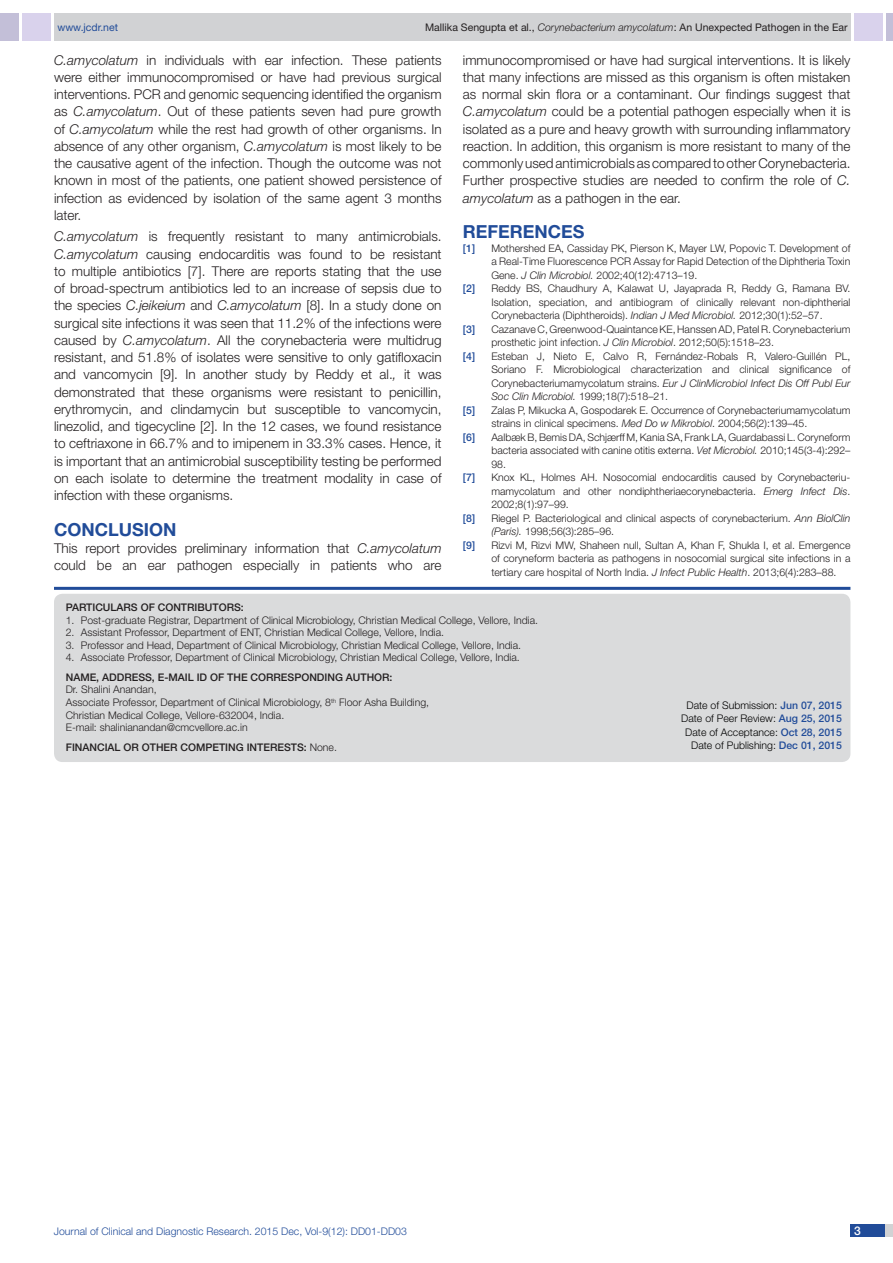
<style>
.page{position:relative;width:893px;height:1263px;background:#fff}
.page>*{position:absolute;margin:0;border:0;box-sizing:border-box;transform-origin:0 0}
.Level_1{font:700 18px "Helvetica Neue";color:#214c99}
.Body_text{font:300 13.5px/17.2px "Helvetica Neue";color:#231f20;text-align:justify}
.t1{font:500 12px "Helvetica Neue";color:#fff}
.con_particulars{font:300 10.5px/13.5px "Helvetica Neue";color:#231f20;text-align:justify}
.con_particulars-2{font:500 10.5px "Helvetica Neue";color:#231f20}
.t2{font:300 10.5px/13.5px "Helvetica Neue";color:#000;text-align:center}
.t3{font:10.5px "Helvetica Neue";color:#231f20}
.t4{font:300 10.5px "Helvetica Neue";color:#214c99}
.t5{font:500 10.5px "Helvetica Neue";color:#214c99}
.t6{font:10.5px "Helvetica Neue";color:#214c99}
.s1{font-weight:300;font-style:italic}
.s2{font-style:italic}
.s3{font-weight:300}
.s4{font-weight:500;color:#214c99}
</style>
<div class="page">
<div style="left:54px;top:13px;width:796px;height:28px;background:#d1d2d4"></div>
<div style="left:0;top:13px;width:19px;height:28px;background:#c3bfd8"></div>
<div style="left:22px;top:13px;width:29px;height:28px;background:#d9d2ec"></div>
<div style="left:886px;top:13px;width:7px;height:28px;background:#c3bfd8"></div>
<div style="left:854px;top:13px;width:29px;height:28px;background:#d9d2ec"></div>
<div style="left:850px;top:1224px;width:43px;height:13px;background:#d1d2d4"></div>
<div style="left:850px;top:1224px;width:35px;height:13px;background:#214c99"></div>
<hr style="left:54px;top:587px;width:796px;height:3px;background:#214c99">
<div style="left:54px;top:594px;width:796px;height:168px;background:#dadbdc;border-radius:9px"></div>
<p class="t6" style="left:57px;top:21px;width:62px">www.jcdr.net</p>
<p class="t3" style="left:425px;top:21px;width:424px">Mallika Sengupta et al., <span class="s1">Corynebacterium amycolatum</span>: An Unexpected Pathogen in the Ear</p>
<p class="Body_text" style="left:54px;top:51px;width:389px"><span class="s2">C.amycolatum</span> in individuals with ear infection. These patients were either immunocompromised or have had previous surgical interventions. PCR and genomic sequencing identified the organism as <span class="s2">C.amycolatum</span>. Out of these patients seven had pure growth of <span class="s2">C.amycolatum</span> while the rest had growth of other organisms. In absence of any other organism, <span class="s2">C.amycolatum</span> is most likely to be the causative agent of the infection. Though the outcome was not known in most of the patients, one patient showed persistence of infection as evidenced by isolation of the same agent 3 months later.</p>
<p class="Body_text" style="left:54px;top:228px;width:389px"><span class="s2">C.amycolatum</span> is frequently resistant to many antimicrobials.<br><span class="s2">C.amycolatum</span> causing endocarditis was found to be resistant to multiple antibiotics [7]. There are reports stating that the use of broad-spectrum antibiotics led to an increase of sepsis due to the species <span class="s2">C.jeikeium</span> and <span class="s2">C.amycolatum</span> [8]. In a study done on surgical site infections it was seen that 11.2% of the infections were caused by <span class="s2">C.amycolatum</span>. All the corynebacteria were multidrug resistant, and 51.8% of isolates were sensitive to only gatifloxacin and vancomycin [9]. In another study by Reddy et al.<span class="s2">,</span> it was demonstrated that these organisms were resistant to penicillin, erythromycin, and clindamycin but susceptible to vancomycin, linezolid, and tigecycline [2]. In the 12 cases, we found resistance to ceftriaxone in 66.7% and to imipenem in 33.3% cases. Hence, it is important that an antimicrobial susceptibility testing be performed on each isolate to determine the treatment modality in case of infection with these organisms.</p>
<p class="Level_1" style="left:54px;top:518px;width:124px">CONCLUSION</p>
<p class="Body_text" style="left:54px;top:539px;width:389px">This report provides preliminary information that <span class="s2">C.amycolatum </span>could be an ear pathogen especially in patients who are</p>
<p class="con_particulars-2" style="left:66px;top:601px;width:45px">PARTICULA</p>
<p class="con_particulars-2" style="left:124px;top:601px;width:122px">RS OF CONTRIBUTORS:</p>
<p class="con_particulars" style="left:66px;top:613px;width:474px">1. Post-graduate Registrar, Department of Clinical Microbiology, Christian Medical College, Vellore, India.</p>
<p class="con_particulars" style="left:66px;top:625px;width:380px">2. Assistant Professor, Department of ENT, Christian Medical College, Vellore, India.</p>
<p class="con_particulars" style="left:66px;top:638px;width:457px">3. Professor and Head, Department of Clinical Microbiology, Christian Medical College, Vellore, India.</p>
<p class="con_particulars" style="left:66px;top:651px;width:456px">4. Associate Professor, Department of Clinical Microbiology, Christian Medical College, Vellore, India.</p>
<p class="con_particulars-2" style="left:66px;top:671px;width:45px">NAME, ADD</p>
<p class="con_particulars-2" style="left:124px;top:671px;width:60px">RESS, E-MAIL</p>
<p class="con_particulars-2" style="left:197px;top:671px;width:39px">ID OF THE</p>
<p class="con_particulars-2" style="left:251px;top:671px;width:67px">CORRESPONDING</p>
<p class="con_particulars-2" style="left:346px;top:671px;width:8px">AUTH</p>
<p class="con_particulars-2" style="left:374px;top:671px;width:20px">OR:</p>
<p class="con_particulars" style="left:66px;top:683px;width:92px">Dr. Shalini Anandan,</p>
<p class="con_particulars" style="left:66px;top:695px;width:365px">Associate Professor, Department of Clinical Microbiology, 8<sup>th</sup> Floor Asha Building,</p>
<p class="con_particulars" style="left:66px;top:708px;width:220px">Christian Medical College, Vellore-632004, India.</p>
<p class="con_particulars" style="left:66px;top:720px;width:183px">E-mail: shalinianandan@cmcvellore.ac.in</p>
<p class="con_particulars-2" style="left:66px;top:741px;width:92px">Financial OR OTHE</p>
<p class="con_particulars-2" style="left:170px;top:741px;width:43px">R COMPETING</p>
<p class="con_particulars-2" style="left:247px;top:741px;width:7px">INTE</p>
<p class="con_particulars-2" style="left:270px;top:741px;width:68px">RESTS: <span class="s3">None.</span></p>
<p class="Body_text" style="left:463px;top:51px;width:389px">immunocompromised or have had surgical interventions. It is likely that many infections are missed as this organism is often mistaken as normal skin flora or a contaminant. Our findings suggest that <span class="s2">C.amycolatum</span> could be a potential pathogen especially when it is isolated as a pure and heavy growth with surrounding inflammatory reaction. In addition, this organism is more resistant to many of the commonly used antimicrobials as compared to other Corynebacteria.<br>Further prospective studies are needed to confirm the role of <span class="s2">C. amycolatum</span> as a pathogen in the ear.</p>
<p class="Level_1" style="left:463px;top:221px;width:121px">REFERENCES</p>
<p class="t5" style="left:463px;top:242px;width:14px">[1]</p>
<p class="con_particulars" style="left:491px;top:241px;width:361px">Mothershed EA, Cassiday PK, Pierson K, Mayer LW, Popovic T. Development of a Real-Time Fluorescence PCR Assay for Rapid Detection of the Diphtheria Toxin Gene. <span class="s2">J Clin Microbiol.</span> 2002;40(12):4713–19.</p>
<p class="t5" style="left:463px;top:282px;width:14px">[2]</p>
<p class="con_particulars" style="left:491px;top:282px;width:361px">Reddy BS, Chaudhury A, Kalawat U, Jayaprada R, Reddy G, Ramana BV.<br>Isolation, speciation, and antibiogram of clinically relevant non-diphtherial Corynebacteria (Diphtheroids). <span class="s2">Indian J Med Microbiol.</span> 2012;30(1):52–57.</p>
<p class="t5" style="left:463px;top:323px;width:14px">[3]</p>
<p class="con_particulars" style="left:491px;top:322px;width:361px">Cazanave C, Greenwood-Quaintance KE, Hanssen AD, Patel R. Corynebacterium prosthetic joint infection. <span class="s2">J Clin Microbiol</span>. 2012;50(5):1518–23.</p>
<p class="t5" style="left:463px;top:350px;width:14px">[4]</p>
<p class="con_particulars" style="left:491px;top:349px;width:361px">Esteban J, Nieto E, Calvo R, Fernández-Robals R, Valero-Guillén PL, Soriano F. Microbiological characterization and clinical significance of Corynebacteriumamycolatum strains. <span class="s2">Eur J ClinMicrobiol Infect Dis Off Publ Eur Soc Clin Microbiol.</span> 1999;18(7):518–21.</p>
<p class="t5" style="left:463px;top:404px;width:14px">[5]</p>
<p class="con_particulars" style="left:491px;top:403px;width:361px">Zalas P, Mikucka A, Gospodarek E. Occurrence of Corynebacteriumamycolatum strains in clinical specimens. <span class="s2">Med Dośw Mikrobiol</span>. 2004;56(2):139–45.</p>
<p class="t5" style="left:463px;top:431px;width:14px">[6]</p>
<p class="con_particulars" style="left:491px;top:430px;width:361px">Aalbæk B, Bemis DA, Schjærff M, Kania SA, Frank LA, Guardabassi L. Coryneform bacteria associated with canine otitis externa. <span class="s2">Vet Microbiol.</span> 2010;145(3-4):292– 98.</p>
<p class="t5" style="left:463px;top:471px;width:14px">[7]</p>
<p class="con_particulars" style="left:491px;top:471px;width:361px;text-align:left">Knox KL, Holmes AH. Nosocomial endocarditis caused by Corynebacteriu&shy;mamycolatum and other nondiphtheriaecorynebacteria. <span class="s2">Emerg Infect Dis</span>.<br>2002;8(1):97–99.</p>
<p class="t5" style="left:463px;top:512px;width:14px">[8]</p>
<p class="con_particulars" style="left:491px;top:511px;width:361px">Riegel P. Bacteriological and clinical aspects of corynebacterium. <span class="s2">Ann BiolClin (Paris).</span> 1998;56(3):285–96.</p>
<p class="t5" style="left:463px;top:539px;width:14px">[9]</p>
<p class="con_particulars" style="left:491px;top:538px;width:361px">Rizvi M, Rizvi MW, Shaheen null, Sultan A, Khan F, Shukla I, et al. Emergence of coryneform bacteria as pathogens in nosocomial surgical site infections in a tertiary care hospital of North India. <span class="s2">J Infect Public Health</span>. 2013;6(4):283–88.</p>
<p class="t2" style="left:681px;top:698px;width:162px">Date of Submission: <span class="s4">Jun 07, 2015<br></span>Date of Peer Review: <span class="s4">Aug 25, 2015<br></span>Date of Acceptance: <span class="s4">Oct 28, 2015</span></p>
<p class="t2" style="left:691px;top:738px;width:152px">Date of Publishing: <span class="s4">Dec 01, 2015</span></p>
<p class="t4" style="left:54px;top:1225px;width:355px">Journal of Clinical and Diagnostic Research. 2015 Dec, Vol-9(12): DD01-DD03</p>
<p class="t1" style="left:854px;top:1223px;width:8px">3</p>
</div>
